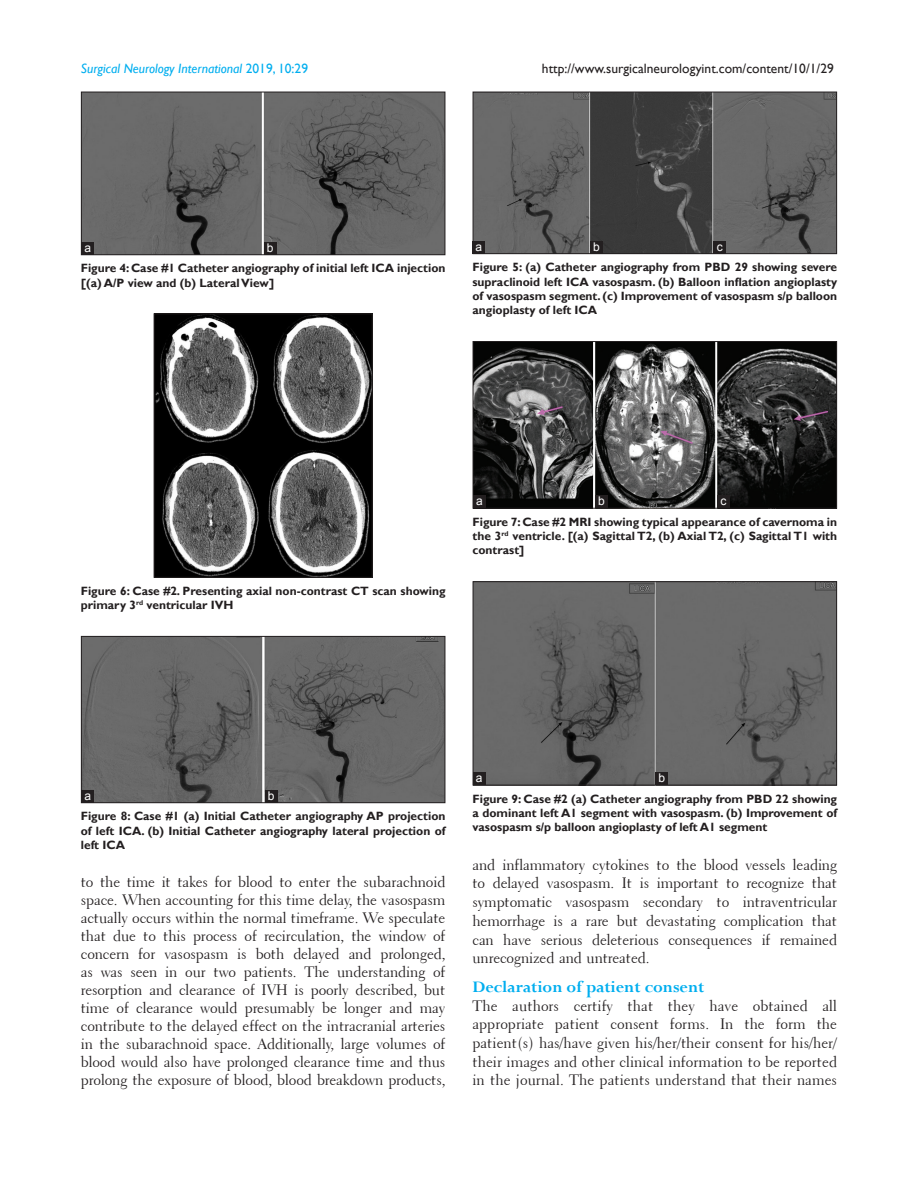
<style>
.page{position:relative;width:918px;height:1188px;background:#fff}
.page>*{position:absolute;margin:0;border:0;box-sizing:border-box;transform-origin:0 0}
.t1{font:700 18px "Perpetua";color:#00aeef}
.TX{font:15px/18px "Transitional 521 BT Roman A";letter-spacing:-.01em;color:#231f20;text-align:justify}
.t2{font:13.5px "Gill Sans";color:#231f20}
.t3{font:italic 13.5px "Gill Sans";color:#00aeef}
.FGC{font:700 12px/14.4px "Gill Sans";color:#231f20;text-align:justify}
.LABEL{font:12px "Arial";color:#fff}
.s1{font-style:normal}
</style>
<div class="page">
<img style="left:156px;top:316px;width:214px;height:260px">
<div style="left:154px;top:314px;width:218px;height:264px;border:1px solid #231f20"></div>
<img style="left:83px;top:94px;width:360px;height:159px">
<div style="left:81px;top:92px;width:364px;height:163px;border:1px solid #231f20"></div>
<div style="left:81px;top:242px;width:13px;height:13px;background:#231f20"></div>
<div style="left:264px;top:242px;width:13px;height:13px;background:#231f20"></div>
<img style="left:475px;top:94px;width:360px;height:158px">
<div style="left:473px;top:92px;width:364px;height:162px;border:1px solid #231f20"></div>
<div style="left:473px;top:241px;width:12px;height:13px;background:#231f20"></div>
<div style="left:590px;top:241px;width:13px;height:13px;background:#231f20"></div>
<div style="left:713px;top:241px;width:13px;height:13px;background:#231f20"></div>
<img style="left:475px;top:343px;width:360px;height:163px">
<div style="left:473px;top:341px;width:364px;height:167px;border:1px solid #231f20"></div>
<div style="left:473px;top:495px;width:13px;height:13px;background:#231f20"></div>
<div style="left:595px;top:495px;width:13px;height:13px;background:#231f20"></div>
<div style="left:717px;top:496px;width:13px;height:12px;background:#231f20"></div>
<img style="left:83px;top:638px;width:360px;height:163px">
<div style="left:81px;top:636px;width:364px;height:167px;border:1px solid #231f20"></div>
<div style="left:81px;top:790px;width:13px;height:13px;background:#231f20"></div>
<div style="left:265px;top:790px;width:13px;height:13px;background:#231f20"></div>
<img style="left:475px;top:583px;width:360px;height:200px">
<div style="left:473px;top:581px;width:364px;height:204px;border:1px solid #231f20"></div>
<div style="left:473px;top:773px;width:13px;height:12px;background:#231f20"></div>
<div style="left:655px;top:772px;width:13px;height:13px;background:#231f20"></div>
<p class="t3" style="left:81px;top:61px;width:229px">Surgical Neurology International <span class="s1">2019, 10:29</span></p>
<p class="t2" style="left:542px;top:61px;width:293px">http://www.surgicalneurologyint.com/content/10/1/29</p>
<p class="LABEL" style="left:84px;top:239px;width:8px">a</p>
<p class="LABEL" style="left:267px;top:239px;width:8px">b</p>
<p class="FGC" style="left:81px;top:261px;width:366px">Figure 4: Case #1 Catheter angiography of initial left ICA injection [(a) A/P view and (b) Lateral View]</p>
<p class="LABEL" style="left:476px;top:238px;width:8px">a</p>
<p class="LABEL" style="left:593px;top:238px;width:8px">b</p>
<p class="LABEL" style="left:717px;top:238px;width:7px">c</p>
<p class="FGC" style="left:473px;top:260px;width:366px">Figure 5: (a) Catheter angiography from PBD 29 showing severe supraclinoid left ICA vasospasm. (b) Balloon inflation angioplasty of vasospasm segment. (c) Improvement of vasospasm s/p balloon angioplasty of left ICA</p>
<p class="FGC" style="left:81px;top:584px;width:366px">Figure 6: Case #2. Presenting axial non-contrast CT scan showing primary 3<sup>rd</sup> ventricular IVH</p>
<p class="LABEL" style="left:476px;top:493px;width:8px">a</p>
<p class="LABEL" style="left:598px;top:493px;width:8px">b</p>
<p class="LABEL" style="left:721px;top:493px;width:7px">c</p>
<p class="FGC" style="left:473px;top:515px;width:366px">Figure 7: Case #2 MRI showing typical appearance of cavernoma in the 3<sup>rd</sup> ventricle. [(a) Sagittal T2, (b) Axial T2, (c) Sagittal T1 with contrast]</p>
<p class="LABEL" style="left:476px;top:770px;width:8px">a</p>
<p class="LABEL" style="left:658px;top:770px;width:8px">b</p>
<p class="LABEL" style="left:84px;top:787px;width:8px">a</p>
<p class="LABEL" style="left:268px;top:787px;width:8px">b</p>
<p class="FGC" style="left:472px;top:792px;width:366px">Figure 9: Case #2 (a) Catheter angiography from PBD 22 showing a dominant left A1 segment with vasospasm. (b) Improvement of vasospasm s/p balloon angioplasty of left A1 segment</p>
<p class="FGC" style="left:81px;top:809px;width:366px">Figure 8: Case #1 (a) Initial Catheter angiography AP projection of left ICA. (b) Initial Catheter angiography lateral projection of left ICA</p>
<p class="TX" style="left:81px;top:873px;width:366px">to the time it takes for blood to enter the subarachnoid space. When accounting for this time delay, the vasospasm actually occurs within the normal timeframe. We speculate that due to this process of recirculation, the window of concern for vasospasm is both delayed and prolonged, as was seen in our two patients. The understanding of resorption and clearance of IVH is poorly described, but time of clearance would presumably be longer and may contribute to the delayed effect on the intracranial arteries in the subarachnoid space. Additionally, large volumes of blood would also have prolonged clearance time and thus prolong the exposure of blood, blood breakdown products,</p>
<p class="TX" style="left:472px;top:855px;width:366px;line-height:18.8px">and inflammatory cytokines to the blood vessels leading to delayed vasospasm. It is important to recognize that symptomatic vasospasm secondary to intraventricular hemorrhage is a rare but devastating complication that can have serious deleterious consequences if remained unrecognized and untreated.</p>
<h2 class="t1" style="left:472px;top:975px;width:233px">Declaration of patient consent</h2>
<p class="TX" style="left:472px;top:996px;width:366px;line-height:18.8px">The authors certify that they have obtained all appropriate patient consent forms. In the form the patient(s) has/have given his/her/their consent for his/her/ their images and other clinical information to be reported in the journal. The patients understand that their names</p>
</div>
